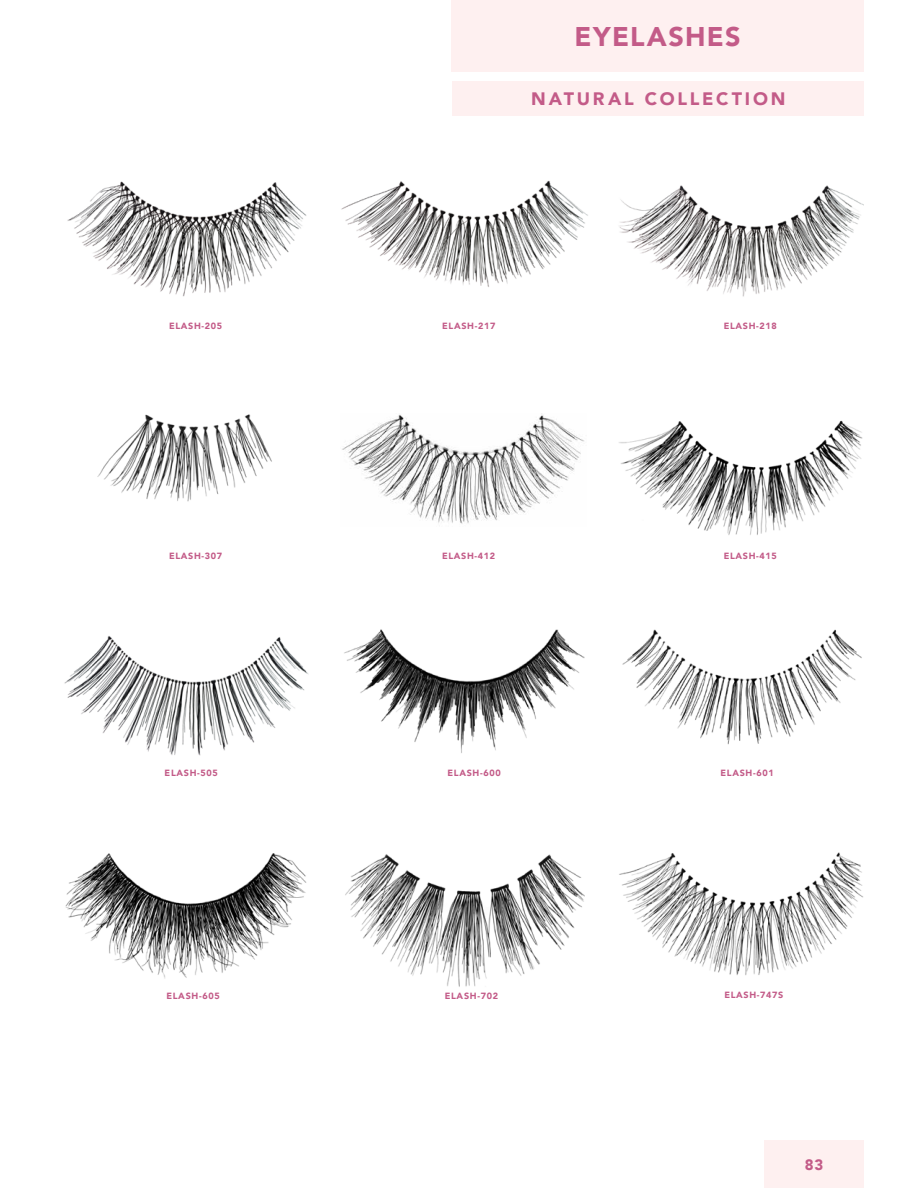
<style>
.page{position:relative;width:918px;height:1188px;background:#fff}
.page>*{position:absolute;margin:0;border:0;box-sizing:border-box;transform-origin:0 0}
.t1{font:900 27px "Avenir";letter-spacing:.05em;color:#c35b88}
.t2{font:900 18px "Avenir";letter-spacing:.155em;color:#c35b88}
.t3{font:900 15px "Avenir";color:#c35b88}
.t4{font:900 9px "Avenir";letter-spacing:.075em;color:#c35b88}
</style>
<div class="page">
<div style="left:764px;top:1141px;width:100px;height:47px;background:#fef0f0"></div>
<div style="left:451px;top:0;width:413px;height:72px;background:#fef0f0"></div>
<div style="left:453px;top:81px;width:411px;height:35px;background:#fef0f0"></div>
<img style="left:67px;top:181px;width:240px;height:116px">
<img style="left:341px;top:180px;width:247px;height:107px">
<img style="left:619px;top:185px;width:245px;height:112px">
<img style="left:97px;top:414px;width:175px;height:88px">
<img style="left:342px;top:413px;width:242px;height:111px">
<img style="left:619px;top:420px;width:244px;height:115px">
<img style="left:64px;top:636px;width:245px;height:120px">
<img style="left:344px;top:629px;width:241px;height:124px">
<img style="left:622px;top:629px;width:240px;height:116px">
<img style="left:65px;top:854px;width:242px;height:125px">
<img style="left:345px;top:854px;width:240px;height:133px">
<img style="left:619px;top:852px;width:244px;height:123px">
<h1 class="t1" style="left:575px;top:14px;width:168px">EYELASHES</h1>
<h2 class="t2" style="left:531px;top:83px;width:256px">NATURAL COLLECTION</h2>
<p class="t4" style="left:169px;top:318px;width:55px">ELASH-205</p>
<p class="t4" style="left:442px;top:319px;width:55px">ELASH-217</p>
<p class="t4" style="left:724px;top:319px;width:55px">ELASH-218</p>
<p class="t4" style="left:169px;top:549px;width:55px">ELASH-307</p>
<p class="t4" style="left:442px;top:549px;width:55px">ELASH-412</p>
<p class="t4" style="left:724px;top:549px;width:55px">ELASH-415</p>
<p class="t4" style="left:165px;top:765px;width:55px">ELASH-505</p>
<p class="t4" style="left:448px;top:765px;width:55px">ELASH-600</p>
<p class="t4" style="left:721px;top:765px;width:55px">ELASH-601</p>
<p class="t4" style="left:166px;top:988px;width:55px">ELASH-605</p>
<p class="t4" style="left:445px;top:988px;width:55px">ELASH-702</p>
<p class="t4" style="left:724px;top:987px;width:61px">ELASH-747S</p>
<h3 class="t3" style="left:805px;top:1152px;width:20px">83</h3>
</div>
